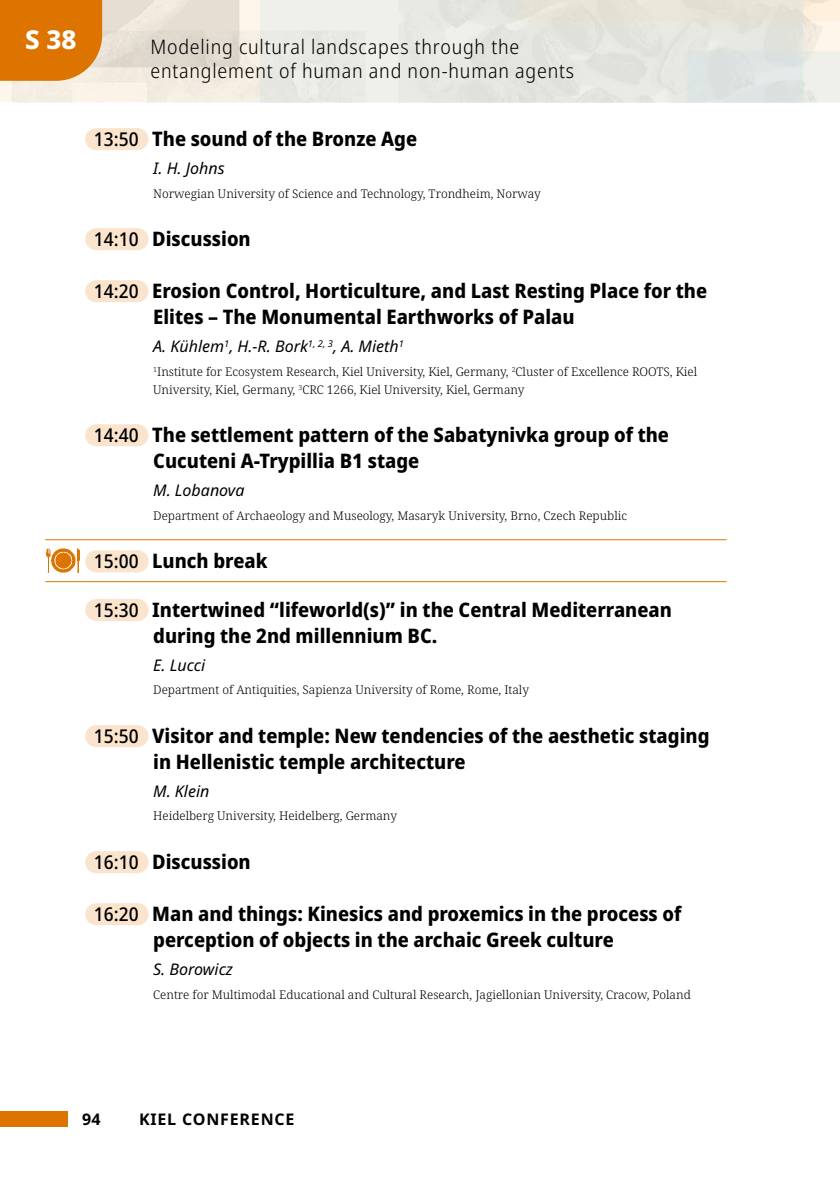
<style>
.page{position:relative;width:840px;height:1191px;background:#fff}
.page>*{position:absolute;margin:0;border:0;box-sizing:border-box;transform-origin:0 0}
.t1{font:800 26px "Noto Sans";color:#fff}
.t2{font:800 semi-condensed 20px/26px "Noto Sans";color:#000}
.t3{font:300 semi-condensed 20px/24px "Noto Sans";letter-spacing:.04em;color:#000}
.t4{font:italic 16px "Noto Sans";color:#000}
.t5{font:700 16px "Noto Sans";letter-spacing:.05em;color:#000}
.t6{font:300 12px/18px "Noto Serif";color:#000}
.s1{font-weight:500;font-size:19px}
</style>
<div class="page">
<div style="left:0;top:1111px;width:68px;height:15px;background:#dd7400"></div>
<div style="left:0;top:0;width:102px;height:81px;background:#dd7400"></div>
<div style="left:96px;top:128px;width:40px;height:22px;background:#fae4ce"></div>
<svg style="left:136px;top:128px;width:1px;height:22px"></svg>
<div style="left:96px;top:228px;width:40px;height:22px;background:#fae4ce"></div>
<svg style="left:136px;top:228px;width:1px;height:22px"></svg>
<div style="left:96px;top:280px;width:40px;height:22px;background:#fae4ce"></div>
<svg style="left:136px;top:280px;width:1px;height:22px"></svg>
<div style="left:96px;top:424px;width:40px;height:22px;background:#fae4ce"></div>
<svg style="left:116px;top:424px;width:21px;height:22px"></svg>
<hr style="left:45px;top:539px;width:681px;height:1px;background:#dd7400">
<hr style="left:45px;top:581px;width:681px;height:1px;background:#dd7400">
<div style="left:96px;top:550px;width:40px;height:22px;background:#fae4ce"></div>
<svg style="left:116px;top:550px;width:21px;height:22px"></svg>
<div style="left:96px;top:599px;width:40px;height:22px;background:#fae4ce"></div>
<svg style="left:136px;top:599px;width:1px;height:22px"></svg>
<div style="left:96px;top:725px;width:40px;height:22px;background:#fae4ce"></div>
<svg style="left:136px;top:725px;width:1px;height:22px"></svg>
<div style="left:96px;top:851px;width:40px;height:22px;background:#fae4ce"></div>
<svg style="left:136px;top:851px;width:1px;height:22px"></svg>
<div style="left:96px;top:903px;width:40px;height:22px;background:#fae4ce"></div>
<svg style="left:136px;top:903px;width:1px;height:22px"></svg>
<img style="left:47px;top:548px;width:32px;height:24px">
<h1 class="t1" style="left:25px;top:20px;width:53px">S 38</h1>
<p class="t3" style="left:150px;top:35px;width:425px">Modeling cultural landscapes through the entanglement of human and non-human agents</p>
<p class="t2" style="left:94px;top:126px;width:324px"><span class="s1">13:50</span> The sound of the Bronze Age</p>
<p class="t4" style="left:153px;top:156px;width:73px">I. H. Johns</p>
<p class="t6" style="left:153px;top:185px;width:389px">Norwegian University of Science and Technology, Trondheim, Norway</p>
<p class="t2" style="left:94px;top:226px;width:158px"><span class="s1">14:10</span> Discussion</p>
<p class="t2" style="left:153px;top:278px;width:555px;text-indent:-59px"><span class="s1">14:20</span> Erosion Control, Horticulture, and Last Resting Place for the<br>Elites – The Monumental Earthworks of Palau</p>
<p class="t4" style="left:153px;top:334px;width:252px">A. Kühlem<sup>1</sup>, H.-R. Bork<sup>1,</sup> <sup>2,</sup> <sup>3</sup>, A. Mieth<sup>1</sup></p>
<p class="t6" style="left:153px;top:363px;width:545px"><sup>1</sup>Institute for Ecosystem Research, Kiel University, Kiel, Germany, <sup>2</sup>Cluster of Excellence ROOTS, Kiel<br>University, Kiel, Germany, <sup>3</sup>CRC 1266, Kiel University, Kiel, Germany</p>
<p class="t2" style="left:153px;top:422px;width:517px;text-indent:-59px"><span class="s1">14:40</span> The settlement pattern of the Sabatynivka group of the<br>Cucuteni A-Trypillia B1 stage</p>
<p class="t4" style="left:153px;top:478px;width:93px">M. Lobanova</p>
<p class="t6" style="left:153px;top:507px;width:475px">Department of Archaeology and Museology, Masaryk University, Brno, Czech Republic</p>
<p class="t2" style="left:94px;top:548px;width:175px"><span class="s1">15:00</span> Lunch break</p>
<p class="t2" style="left:153px;top:597px;width:520px;text-indent:-59px"><span class="s1">15:30</span> Intertwined “lifeworld(s)” in the Central Mediterranean during the 2nd millennium BC.</p>
<p class="t4" style="left:153px;top:653px;width:54px">E. Lucci</p>
<p class="t6" style="left:153px;top:681px;width:377px">Department of Antiquities, Sapienza University of Rome, Rome, Italy</p>
<p class="t2" style="left:153px;top:723px;width:557px;text-indent:-59px"><span class="s1">15:50</span> Visitor and temple: New tendencies of the aesthetic staging in Hellenistic temple architecture</p>
<p class="t4" style="left:153px;top:779px;width:58px">M. Klein</p>
<p class="t6" style="left:153px;top:807px;width:245px">Heidelberg University, Heidelberg, Germany</p>
<p class="t2" style="left:94px;top:849px;width:158px"><span class="s1">16:10</span> Discussion</p>
<p class="t2" style="left:94px;top:901px;width:588px;text-align:center"><span class="s1">16:20</span> Man and things: Kinesics and proxemics in the process of perception of objects in the archaic Greek culture</p>
<p class="t4" style="left:153px;top:957px;width:81px">S. Borowicz</p>
<p class="t6" style="left:153px;top:985px;width:539px">Centre for Multimodal Educational and Cultural Research, Jagiellonian University, Cracow, Poland</p>
<p class="t5" style="left:82px;top:1107px;width:20px">94</p>
<p class="t5" style="left:139px;top:1107px;width:157px">KIEL CONFERENCE</p>
</div>
